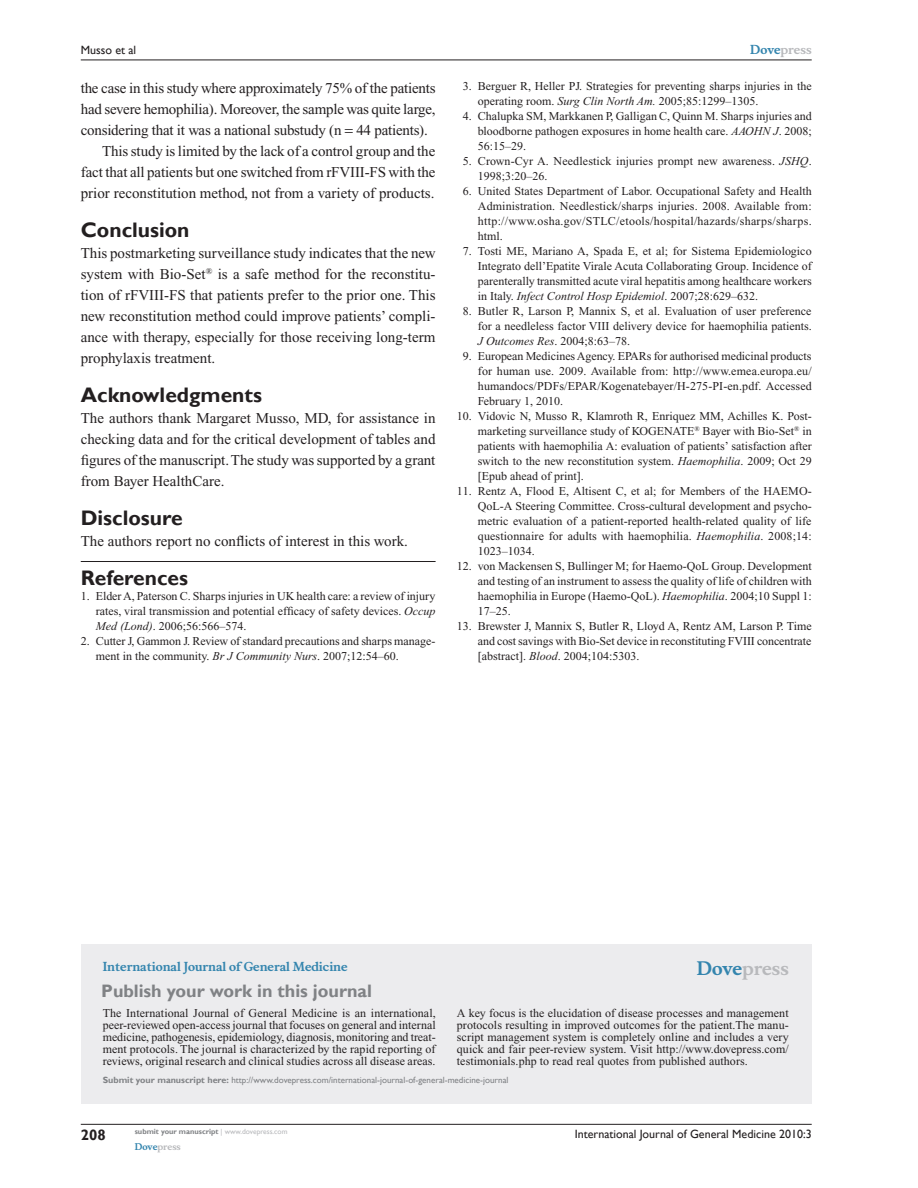
<style>
.page{position:relative;width:918px;height:1188px;background:#fff}
.page>*{position:absolute;margin:0;border:0;box-sizing:border-box;transform-origin:0 0}
.t1{font:700 21px "Gill Sans";color:#231f20}
.t2{font:700 18px "Gill Sans";color:#808285}
.t3{font:700 18px "Musee";color:#b8b9bc}
.t4{font:15px/21px "Times New Roman";letter-spacing:-.01em;color:#231f20;text-align:justify}
.t5{font:700 15px "Gill Sans";color:#231f20}
.t6{font:12px/15px "Times New Roman";color:#231f20;text-align:justify}
.t7{font:12px "Gill Sans";color:#231f20}
.t8{font:700 12px "Musee";color:#3485ae}
.t9{font:700 12px "Musee";color:#b8b9bc}
.t10{font:9px "Gill Sans";color:#808285}
.t11{font:700 9px "Musee";color:#b8b9bc}
.t12{font:700 7.5px "Gill Sans";color:#808285}
.s1{font-style:italic}
.s2{color:#3485ae}
.s3{font-weight:700}
.s4{font-weight:400;color:#b8b9bc}
</style>
<div class="page">
<div style="left:81px;top:944px;width:731px;height:159px;background:#ececee"></div>
<hr style="left:81px;top:1124px;width:731px;height:1px;background:#231f20">
<hr style="left:81px;top:60px;width:731px;height:1px;background:#231f20">
<hr style="left:81px;top:561px;width:355px;height:1px;background:#231f20">
<p class="t7" style="left:81px;top:43px;width:57px">Musso et al</p>
<p class="t4" style="left:81px;top:77px;width:356px">the case in this study where approximately 75% of the patients</p>
<p class="t4" style="left:81px;top:98px;width:356px">had severe hemophilia). Moreover, the sample was quite large,</p>
<p class="t4" style="left:81px;top:119px;width:349px">considering that it was a national substudy (n 44 patients).</p>
<p class="t4" style="left:102px;top:140px;width:335px">This study is limited by the lack of a control group and the</p>
<p class="t4" style="left:81px;top:161px;width:356px">fact that all patients but one switched from rFVIII-FS with the</p>
<p class="t4" style="left:81px;top:182px;width:355px">prior reconstitution method, not from a variety of products.</p>
<h1 class="t1" style="left:81px;top:217px;width:110px">Conclusion</h1>
<p class="t4" style="left:81px;top:242px;width:356px">This postmarketing surveillance study indicates that the new system with Bio-Set<sup>®</sup> is a safe method for the reconstitu&shy;tion of rFVIII-FS that patients prefer to the prior one. This new reconstitution method could improve patients’ compli&shy;ance with therapy, especially for those receiving long-term prophylaxis treatment.</p>
<h1 class="t1" style="left:81px;top:382px;width:183px">Acknowledgments</h1>
<p class="t4" style="left:81px;top:407px;width:356px">The authors thank Margaret Musso, MD, for assistance in checking data and for the critical development of tables and figures of the manuscript. The study was supported by a grant from Bayer HealthCare.</p>
<h1 class="t1" style="left:81px;top:505px;width:103px">Disclosure</h1>
<p class="t4" style="left:81px;top:530px;width:329px">The authors report no conflicts of interest in this work.</p>
<h1 class="t1" style="left:81px;top:565px;width:109px">References</h1>
<p class="t6" style="left:96px;top:588px;width:341px;text-indent:-15px">1. Elder A, Paterson C. Sharps injuries in UK health care: a review of injury rates, viral transmission and potential efficacy of safety devices. <span class="s1">Occup Med (Lond)</span>. 2006;56:566–574.</p>
<p class="t6" style="left:96px;top:633px;width:341px;text-indent:-15px">2. Cutter J, Gammon J. Review of standard precautions and sharps manage&shy;ment in the community. <span class="s1">Br J Community Nurs</span>. 2007;12:54–60.</p>
<p class="t9" style="left:750px;top:43px;width:63px"><span class="s2">Dove</span>press</p>
<p class="t6" style="left:478px;top:79px;width:335px;text-indent:-15px">3. Berguer R, Heller PJ. Strategies for preventing sharps injuries in the operating room. <span class="s1">Surg Clin North Am.</span> 2005;85:1299–1305.</p>
<p class="t6" style="left:478px;top:109px;width:335px;text-indent:-15px">4. Chalupka SM, Markkanen P, Galligan C, Quinn M. Sharps injuries and bloodborne pathogen exposures in home health care. <span class="s1">AAOHN J</span>. 2008; 56:15–29.</p>
<p class="t6" style="left:478px;top:154px;width:335px;text-indent:-15px">5. Crown-Cyr A. Needlestick injuries prompt new awareness. <span class="s1">JSHQ</span>.<br>1998;3:20–26.</p>
<p class="t6" style="left:478px;top:184px;width:335px;text-indent:-15px">6. United States Department of Labor. Occupational Safety and Health Administration. Needlestick/sharps injuries. 2008. Available from: http://www.osha.gov/STLC/etools/hospital/hazards/sharps/sharps. html.</p>
<p class="t6" style="left:478px;top:244px;width:335px;text-indent:-15px">7. Tosti ME, Mariano A, Spada E, et al; for Sistema Epidemiologico Integrato dell’Epatite Virale Acuta Collaborating Group. Incidence of parenterally transmitted acute viral hepatitis among healthcare workers in Italy. <span class="s1">Infect Control Hosp Epidemiol</span>. 2007;28:629–632.</p>
<p class="t6" style="left:478px;top:304px;width:335px;text-indent:-15px">8. Butler R, Larson P, Mannix S, et al. Evaluation of user preference for a needleless factor VIII delivery device for haemophilia patients.<br><span class="s1">J Outcomes Res</span>. 2004;8:63–78.</p>
<p class="t6" style="left:478px;top:349px;width:335px;text-indent:-15px">9. European Medicines Agency. EPARs for authorised medicinal products for human use. 2009. Available from: http://www.emea.europa.eu/ humandocs/PDFs/EPAR/Kogenatebayer/H-275-PI-en.pdf. Accessed February 1, 2010.</p>
<p class="t6" style="left:478px;top:409px;width:335px;text-indent:-21px">10. Vidovic N, Musso R, Klamroth R, Enriquez MM, Achilles K. Post&shy;marketing surveillance study of KOGENATE<sup>®</sup> Bayer with Bio-Set<sup>®</sup> in patients with haemophilia A: evaluation of patients’ satisfaction after switch to the new reconstitution system. <span class="s1">Haemophilia</span>. 2009; Oct 29 [Epub ahead of print].</p>
<p class="t6" style="left:478px;top:484px;width:335px;text-indent:-21px">11. Rentz A, Flood E, Altisent C, et al; for Members of the HAEMO-QoL-A Steering Committee. Cross-cultural development and psycho&shy;metric evaluation of a patient-reported health-related quality of life questionnaire for adults with haemophilia. <span class="s1">Haemophilia</span>. 2008;14:<br>1023–1034.</p>
<p class="t6" style="left:478px;top:559px;width:335px;text-indent:-21px">12. von Mackensen S, Bullinger M; for Haemo-QoL Group. Development and testing of an instrument to assess the quality of life of children with haemophilia in Europe (Haemo-QoL). <span class="s1">Haemophilia</span>. 2004;10 Suppl 1:<br>17–25.</p>
<p class="t6" style="left:478px;top:619px;width:335px;text-indent:-21px">13. Brewster J, Mannix S, Butler R, Lloyd A, Rentz AM, Larson P. Time and cost savings with Bio-Set device in reconstituting FVIII concentrate [abstract]. <span class="s1">Blood</span>. 2004;104:5303.</p>
<p class="t8" style="left:103px;top:959px;width:246px">International Journal of General Medicine</p>
<h2 class="t2" style="left:101px;top:980px;width:272px">Publish your work in this journal</h2>
<h2 class="t3" style="left:697px;top:958px;width:94px"><span class="s2">Dove</span>press</h2>
<p class="t6" style="left:103px;top:1007px;width:335px;line-height:12px">The International Journal of General Medicine is an international, peer-reviewed open-access journal that focuses on general and internal medicine, pathogenesis, epidemiology, diagnosis, monitoring and treat&shy;ment protocols. The journal is characterized by the rapid reporting of reviews, original research and clinical studies across all disease areas.</p>
<p class="t6" style="left:457px;top:1007px;width:333px;line-height:12px">A key focus is the elucidation of disease processes and management protocols resulting in improved outcomes for the patient.The manu&shy;script management system is completely online and includes a very quick and fair peer-review system. Visit http://www.dovepress.com/ testimonials.php to read real quotes from published authors.</p>
<p class="t10" style="left:103px;top:1075px;width:407px"><span class="s3">Submit your manuscript here:</span> http://www.dovepress.com/international-journal-of-general-medicine-journal</p>
<p class="t5" style="left:81px;top:1126px;width:26px">208</p>
<p class="t12" style="left:135px;top:1127px;width:154px">submit your manuscript <span class="s4">| www.dovepress.com</span></p>
<p class="t11" style="left:135px;top:1141px;width:48px"><span class="s2">Dove</span>press</p>
<p class="t7" style="left:575px;top:1127px;width:238px">International Journal of General Medicine 2010:3</p>
</div>
